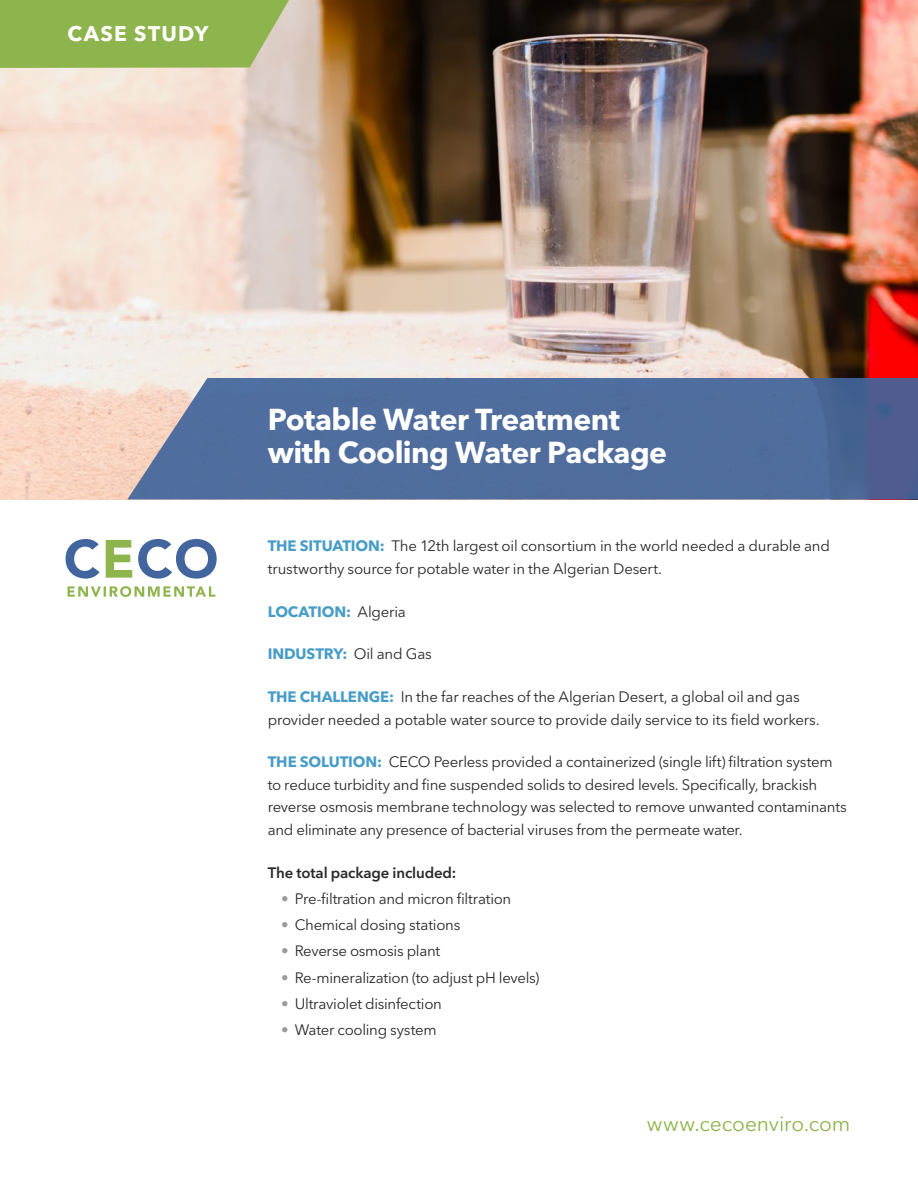
<style>
.page{position:relative;width:918px;height:1188px;background:#fff}
.page>*{position:absolute;margin:0;border:0;box-sizing:border-box;transform-origin:0 0}
.t1{font:700 30px/33px "Avenir Next LT Pro";letter-spacing:-.02em;color:#fff}
.t2{font:21px "Avenir Next LT Pro";letter-spacing:-.005em;color:#8eb44e}
.t3{font:700 21px "Avenir Next LT Pro";letter-spacing:.055em;color:#fff}
.t4{font:15px/22.5px "Avenir Next LT Pro";letter-spacing:-.015em;color:#292829}
.t5{font:700 15px "Avenir Next LT Pro";letter-spacing:-.01em;color:#479cc8}
.t6{font:600 15px "Avenir Next LT Pro";letter-spacing:-.01em;color:#292829}
.s1{font-weight:700;color:#479cc8}
.s2{font-weight:400;color:#292829}
.s3{font-weight:700;color:#989a9d}
</style>
<div class="page">
<img style="left:0;top:0;width:918px;height:500px">
<svg style="left:127px;top:378px;width:791px;height:122px;fill:#4f6d9e"></svg>
<svg style="left:66px;top:539px;width:34px;height:40px"></svg>
<svg style="left:106px;top:540px;width:26px;height:38px"></svg>
<svg style="left:138px;top:539px;width:79px;height:40px"></svg>
<svg style="left:68px;top:586px;width:147px;height:11px"></svg>
<svg style="left:0;top:0;width:289px;height:68px"></svg>
<h2 class="t3" style="left:68px;top:21px;width:143px">CASE STUDY</h2>
<h1 class="t1" style="left:268px;top:402px;width:401px">Potable Water Treatment with Cooling Water Package</h1>
<p class="t4" style="left:268px;top:535px;width:564px"><span class="s1">THE SITUATION:</span> The 12th largest oil consortium in the world needed a durable and trustworthy source for potable water in the Algerian Desert.</p>
<p class="t5" style="left:268px;top:602px;width:140px">LOCATION: <span class="s2">Algeria</span></p>
<p class="t5" style="left:268px;top:645px;width:166px">INDUSTRY: <span class="s2">Oil and Gas</span></p>
<p class="t4" style="left:268px;top:686px;width:554px"><span class="s1">THE CHALLENGE:</span> In the far reaches of the Algerian Desert, a global oil and gas provider needed a potable water source to provide daily service to its field workers.</p>
<p class="t4" style="left:268px;top:751px;width:581px"><span class="s1">THE SOLUTION:</span> CECO Peerless provided a containerized (single lift) filtration system to reduce turbidity and fine suspended solids to desired levels. Specifically, brackish reverse osmosis membrane technology was selected to remove unwanted contaminants and eliminate any presence of bacterial viruses from the permeate water.</p>
<p class="t6" style="left:268px;top:863px;width:190px">The total package included:</p>
<p class="t4" style="left:281px;top:887px;width:232px"><span class="s3">•</span> Pre-filtration and micron filtration</p>
<p class="t4" style="left:281px;top:914px;width:181px"><span class="s3">•</span> Chemical dosing stations</p>
<p class="t4" style="left:281px;top:940px;width:161px"><span class="s3">•</span> Reverse osmosis plant</p>
<p class="t4" style="left:281px;top:966px;width:260px"><span class="s3">•</span> Re-mineralization (to adjust pH levels)</p>
<p class="t4" style="left:281px;top:992px;width:162px"><span class="s3">•</span> Ultraviolet disinfection</p>
<p class="t4" style="left:281px;top:1019px;width:157px"><span class="s3">•</span> Water cooling system</p>
<h2 class="t2" style="left:647px;top:1111px;width:205px">www.cecoenviro.com</h2>
</div>
